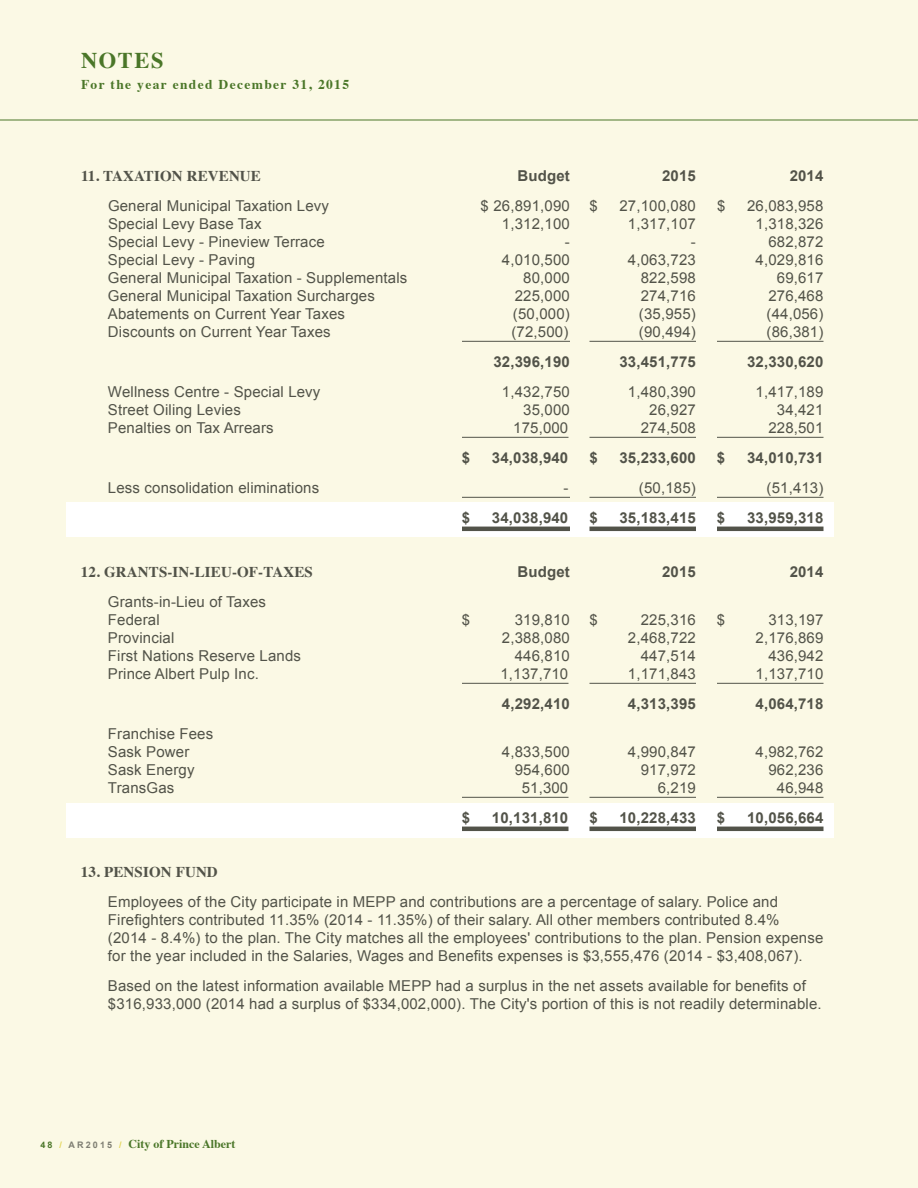
<style>
.page{position:relative;width:918px;height:1188px;background:#fbf9e5}
.page>*{position:absolute;margin:0;border:0;box-sizing:border-box;transform-origin:0 0}
.t1{font:700 22.5px "Times";letter-spacing:.07em;color:#4a7628}
.t2{font:15px/18px "Arial";letter-spacing:.01em;color:#525349}
.t3{font:700 15px "Arial";letter-spacing:.01em;color:#525349}
.t4{font:700 15px "Times";letter-spacing:.01em;color:#525349}
.t5{font:700 13.5px "Times";letter-spacing:.1em;color:#4a7628}
.t6{font:700 12px "Times";color:#4a7628}
.s1{font-family:"Arial";font-size:9px}
.s2{font-family:"Arial";font-size:9px;color:#e3d454}
.s3{font-family:"Arial";font-size:9px;color:#7f7f73}
</style>
<div class="page">
<div style="left:66px;top:502px;width:768px;height:35px;background:#fff"></div>
<div style="left:66px;top:804px;width:768px;height:34px;background:#fff"></div>
<hr style="left:462px;top:341px;width:108px;height:1px;background:#525349">
<hr style="left:590px;top:341px;width:106px;height:1px;background:#525349">
<hr style="left:717px;top:341px;width:107px;height:1px;background:#525349">
<hr style="left:462px;top:437px;width:106px;height:1px;background:#525349">
<hr style="left:590px;top:437px;width:106px;height:1px;background:#525349">
<hr style="left:717px;top:437px;width:107px;height:1px;background:#525349">
<hr style="left:462px;top:497px;width:108px;height:1px;background:#525349">
<hr style="left:590px;top:497px;width:106px;height:1px;background:#525349">
<hr style="left:717px;top:497px;width:107px;height:1px;background:#525349">
<hr style="left:462px;top:527px;width:108px;height:4px;background:#525349">
<hr style="left:590px;top:527px;width:106px;height:4px;background:#525349">
<hr style="left:717px;top:527px;width:107px;height:4px;background:#525349">
<hr style="left:462px;top:683px;width:106px;height:1px;background:#525349">
<hr style="left:590px;top:683px;width:106px;height:1px;background:#525349">
<hr style="left:717px;top:683px;width:107px;height:1px;background:#525349">
<hr style="left:462px;top:797px;width:106px;height:1px;background:#525349">
<hr style="left:590px;top:797px;width:106px;height:1px;background:#525349">
<hr style="left:717px;top:797px;width:107px;height:1px;background:#525349">
<hr style="left:462px;top:827px;width:106px;height:4px;background:#525349">
<hr style="left:590px;top:827px;width:106px;height:4px;background:#525349">
<hr style="left:717px;top:827px;width:107px;height:4px;background:#525349">
<hr style="left:0;top:120px;width:918px;height:1px;background:#4a7628">
<h1 class="t1" style="left:81px;top:39px;width:84px">NOTES</h1>
<p class="t5" style="left:81px;top:72px;width:270px">For the year ended December 31, 2015</p>
<p class="t4" style="left:81px;top:161px;width:181px">11. TAXATION REVENUE</p>
<p class="t3" style="left:517px;top:166px;width:54px">Budget</p>
<p class="t3" style="left:662px;top:166px;width:35px">2015</p>
<p class="t3" style="left:790px;top:166px;width:35px">2014</p>
<p class="t2" style="left:108px;top:197px;width:222px">General Municipal Taxation Levy</p>
<p class="t2" style="left:481px;top:197px;width:91px">$ 26,891,090</p>
<p class="t2" style="left:590px;top:197px;width:10px">$</p>
<p class="t2" style="left:619px;top:197px;width:78px">27,100,080</p>
<p class="t2" style="left:717px;top:197px;width:10px">$</p>
<p class="t2" style="left:747px;top:197px;width:78px">26,083,958</p>
<p class="t2" style="left:108px;top:215px;width:155px">Special Levy Base Tax</p>
<p class="t2" style="left:502px;top:215px;width:69px">1,312,100</p>
<p class="t2" style="left:628px;top:215px;width:69px">1,317,107</p>
<p class="t2" style="left:756px;top:215px;width:69px">1,318,326</p>
<p class="t2" style="left:108px;top:233px;width:218px">Special Levy - Pineview Terrace</p>
<p class="t2" style="left:565px;top:233px;width:6px">-</p>
<p class="t2" style="left:691px;top:233px;width:6px">-</p>
<p class="t2" style="left:768px;top:233px;width:57px">682,872</p>
<p class="t2" style="left:108px;top:251px;width:149px">Special Levy - Paving</p>
<p class="t2" style="left:502px;top:251px;width:69px">4,010,500</p>
<p class="t2" style="left:628px;top:251px;width:69px">4,063,723</p>
<p class="t2" style="left:756px;top:251px;width:69px">4,029,816</p>
<p class="t2" style="left:108px;top:269px;width:301px">General Municipal Taxation - Supplementals</p>
<p class="t2" style="left:523px;top:269px;width:48px">80,000</p>
<p class="t2" style="left:641px;top:269px;width:57px">822,598</p>
<p class="t2" style="left:777px;top:269px;width:48px">69,617</p>
<p class="t2" style="left:108px;top:287px;width:268px">General Municipal Taxation Surcharges</p>
<p class="t2" style="left:515px;top:287px;width:57px">225,000</p>
<p class="t2" style="left:641px;top:287px;width:57px">274,716</p>
<p class="t2" style="left:768px;top:287px;width:57px">276,468</p>
<p class="t2" style="left:108px;top:305px;width:238px">Abatements on Current Year Taxes</p>
<p class="t2" style="left:513px;top:305px;width:58px">(50,000)</p>
<p class="t2" style="left:639px;top:305px;width:58px">(35,955)</p>
<p class="t2" style="left:767px;top:305px;width:58px">(44,056)</p>
<p class="t2" style="left:108px;top:323px;width:224px">Discounts on Current Year Taxes</p>
<p class="t2" style="left:511px;top:323px;width:58px">(72,500)</p>
<p class="t2" style="left:639px;top:323px;width:58px">(90,494)</p>
<p class="t2" style="left:767px;top:323px;width:58px">(86,381)</p>
<p class="t3" style="left:493px;top:352px;width:78px">32,396,190</p>
<p class="t3" style="left:619px;top:352px;width:78px">33,451,775</p>
<p class="t3" style="left:747px;top:352px;width:78px">32,330,620</p>
<p class="t2" style="left:108px;top:383px;width:214px">Wellness Centre - Special Levy</p>
<p class="t2" style="left:502px;top:383px;width:69px">1,432,750</p>
<p class="t2" style="left:628px;top:383px;width:69px">1,480,390</p>
<p class="t2" style="left:756px;top:383px;width:69px">1,417,189</p>
<p class="t2" style="left:108px;top:401px;width:134px">Street Oiling Levies</p>
<p class="t2" style="left:523px;top:401px;width:48px">35,000</p>
<p class="t2" style="left:649px;top:401px;width:48px">26,927</p>
<p class="t2" style="left:777px;top:401px;width:48px">34,421</p>
<p class="t2" style="left:108px;top:419px;width:167px">Penalties on Tax Arrears</p>
<p class="t2" style="left:513px;top:419px;width:57px">175,000</p>
<p class="t2" style="left:641px;top:419px;width:57px">274,508</p>
<p class="t2" style="left:768px;top:419px;width:57px">228,501</p>
<p class="t3" style="left:462px;top:448px;width:10px">$</p>
<p class="t3" style="left:492px;top:448px;width:78px">34,038,940</p>
<p class="t3" style="left:589px;top:448px;width:10px">$</p>
<p class="t3" style="left:619px;top:448px;width:78px">35,233,600</p>
<p class="t3" style="left:717px;top:448px;width:10px">$</p>
<p class="t3" style="left:747px;top:448px;width:78px">34,010,731</p>
<p class="t2" style="left:108px;top:479px;width:213px">Less consolidation eliminations</p>
<p class="t2" style="left:563px;top:479px;width:6px">-</p>
<p class="t2" style="left:639px;top:479px;width:58px">(50,185)</p>
<p class="t2" style="left:767px;top:479px;width:58px">(51,413)</p>
<p class="t3" style="left:462px;top:508px;width:10px">$</p>
<p class="t3" style="left:492px;top:508px;width:78px">34,038,940</p>
<p class="t3" style="left:589px;top:508px;width:10px">$</p>
<p class="t3" style="left:619px;top:508px;width:78px">35,183,415</p>
<p class="t3" style="left:717px;top:508px;width:10px">$</p>
<p class="t3" style="left:747px;top:508px;width:78px">33,959,318</p>
<p class="t4" style="left:81px;top:557px;width:233px">12. GRANTS-IN-LIEU-OF-TAXES</p>
<p class="t3" style="left:517px;top:562px;width:54px">Budget</p>
<p class="t3" style="left:662px;top:562px;width:35px">2015</p>
<p class="t3" style="left:790px;top:562px;width:35px">2014</p>
<p class="t2" style="left:108px;top:593px;width:160px">Grants-in-Lieu of Taxes<br>Federal</p>
<p class="t2" style="left:462px;top:611px;width:10px">$</p>
<p class="t2" style="left:515px;top:611px;width:57px">319,810</p>
<p class="t2" style="left:589px;top:611px;width:10px">$</p>
<p class="t2" style="left:641px;top:611px;width:57px">225,316</p>
<p class="t2" style="left:717px;top:611px;width:10px">$</p>
<p class="t2" style="left:768px;top:611px;width:57px">313,197</p>
<p class="t2" style="left:108px;top:629px;width:68px">Provincial</p>
<p class="t2" style="left:502px;top:629px;width:69px">2,388,080</p>
<p class="t2" style="left:628px;top:629px;width:69px">2,468,722</p>
<p class="t2" style="left:756px;top:629px;width:69px">2,176,869</p>
<p class="t2" style="left:108px;top:647px;width:195px">First Nations Reserve Lands</p>
<p class="t2" style="left:515px;top:647px;width:57px">446,810</p>
<p class="t2" style="left:641px;top:647px;width:57px">447,514</p>
<p class="t2" style="left:768px;top:647px;width:57px">436,942</p>
<p class="t2" style="left:108px;top:665px;width:152px">Prince Albert Pulp Inc.</p>
<p class="t2" style="left:500px;top:665px;width:69px">1,137,710</p>
<p class="t2" style="left:628px;top:665px;width:69px">1,171,843</p>
<p class="t2" style="left:756px;top:665px;width:69px">1,137,710</p>
<p class="t3" style="left:502px;top:694px;width:69px">4,292,410</p>
<p class="t3" style="left:628px;top:694px;width:69px">4,313,395</p>
<p class="t3" style="left:756px;top:694px;width:69px">4,064,718</p>
<p class="t2" style="left:108px;top:725px;width:107px">Franchise Fees<br>Sask Power</p>
<p class="t2" style="left:502px;top:743px;width:69px">4,833,500</p>
<p class="t2" style="left:628px;top:743px;width:69px">4,990,847</p>
<p class="t2" style="left:756px;top:743px;width:69px">4,982,762</p>
<p class="t2" style="left:108px;top:761px;width:88px">Sask Energy</p>
<p class="t2" style="left:515px;top:761px;width:57px">954,600</p>
<p class="t2" style="left:641px;top:761px;width:57px">917,972</p>
<p class="t2" style="left:768px;top:761px;width:57px">962,236</p>
<p class="t2" style="left:108px;top:779px;width:68px">TransGas</p>
<p class="t2" style="left:522px;top:779px;width:48px">51,300</p>
<p class="t2" style="left:658px;top:779px;width:40px">6,219</p>
<p class="t2" style="left:777px;top:779px;width:48px">46,948</p>
<p class="t3" style="left:462px;top:808px;width:10px">$</p>
<p class="t3" style="left:492px;top:808px;width:78px">10,131,810</p>
<p class="t3" style="left:589px;top:808px;width:10px">$</p>
<p class="t3" style="left:619px;top:808px;width:78px">10,228,433</p>
<p class="t3" style="left:717px;top:808px;width:10px">$</p>
<p class="t3" style="left:747px;top:808px;width:78px">10,056,664</p>
<p class="t4" style="left:81px;top:857px;width:138px">13. PENSION FUND</p>
<p class="t2" style="left:108px;top:893px;width:717px">Employees of the City participate in MEPP and contributions are a percentage of salary. Police and Firefighters contributed 11.35% (2014 - 11.35%) of their salary. All other members contributed 8.4%<br>(2014 - 8.4%) to the plan. The City matches all the employees' contributions to the plan. Pension expense for the year included in the Salaries, Wages and Benefits expenses is $3,555,476 (2014 - $3,408,067).</p>
<p class="t2" style="left:108px;top:977px;width:715px">Based on the latest information available MEPP had a surplus in the net assets available for benefits of $316,933,000 (2014 had a surplus of $334,002,000). The City's portion of this is not readily determinable.</p>
<p class="t6" style="left:40px;top:1132px;width:196px"><span class="s1">4 8</span> <span class="s2">/</span> <span class="s3">A R 2 0 1 5</span> <span class="s2">/</span> City of Prince Albert</p>
</div>
